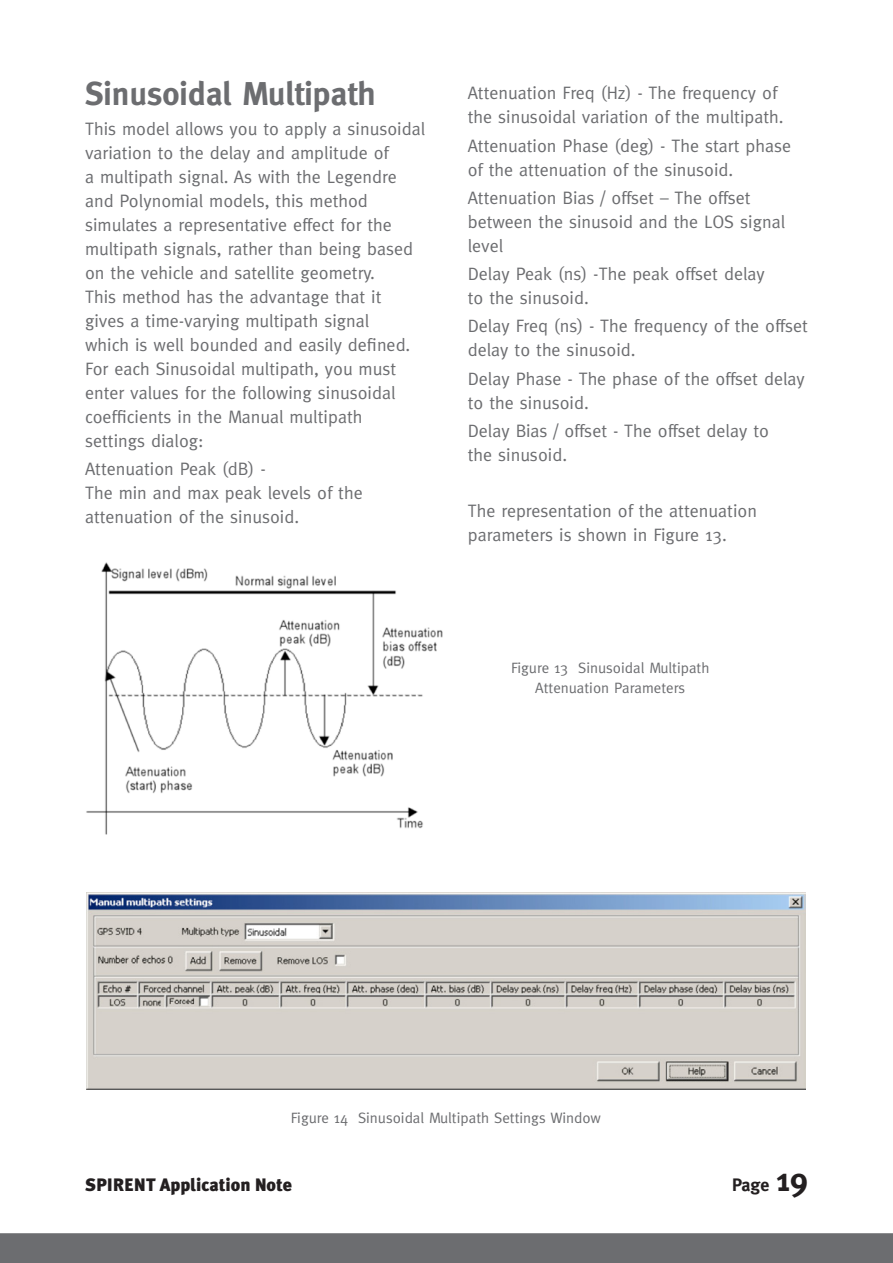
<style>
.page{position:relative;width:893px;height:1263px;background:#fff}
.page>*{position:absolute;margin:0;border:0;box-sizing:border-box;transform-origin:0 0}
.Grey_Header{font:700 33px "Meta";color:#6c6d70}
.Grey_Body_Text{font:18px/24px "Meta";color:#6c6d70}
.t1{font:900 18px "Meta Plus";color:#231f20}
.t2{font:700 18px "Meta";color:#231f20}
.Figure_Titles{font:15px/19.5px "Meta";color:#6c6d70;text-align:center}
.s1{font-size:33px}
</style>
<div class="page">
<div style="left:0;top:1233px;width:893px;height:30px;background:#6c6d70"></div>
<img style="left:86px;top:562px;width:357px;height:273px">
<img style="left:86px;top:892px;width:720px;height:198px">
<p class="Grey_Header" style="left:85px;top:74px;width:292px">Sinusoidal Multipath</p>
<p class="Grey_Body_Text" style="left:85px;top:116px;width:342px">This model allows you to apply a sinusoidal variation to the delay and amplitude of<br>a multipath signal. As with the Legendre and Polynomial models, this method simulates a representative effect for the multipath signals, rather than being based on the vehicle and satellite geometry.<br>This method has the advantage that it gives a time-varying multipath signal<br>which is well bounded and easily defined.<br>For each Sinusoidal multipath, you must enter values for the following sinusoidal coefficients in the Manual multipath settings dialog:</p>
<p class="Grey_Body_Text" style="left:85px;top:456px;width:279px">Attenuation Peak (dB) -<br>The min and max peak levels of the attenuation of the sinusoid.</p>
<p class="Grey_Body_Text" style="left:468px;top:81px;width:317px">Attenuation Freq (Hz) - The frequency of the sinusoidal variation of the multipath.</p>
<p class="Grey_Body_Text" style="left:468px;top:133px;width:325px">Attenuation Phase (deg) - The start phase of the attenuation of the sinusoid.</p>
<p class="Grey_Body_Text" style="left:468px;top:185px;width:319px">Attenuation Bias / offset – The offset between the sinusoid and the LOS signal level</p>
<p class="Grey_Body_Text" style="left:468px;top:262px;width:299px">Delay Peak (ns) -The peak offset delay to the sinusoid.</p>
<p class="Grey_Body_Text" style="left:468px;top:314px;width:342px">Delay Freq (ns) - The frequency of the offset delay to the sinusoid.</p>
<p class="Grey_Body_Text" style="left:468px;top:366px;width:339px">Delay Phase - The phase of the offset delay to the sinusoid.</p>
<p class="Grey_Body_Text" style="left:468px;top:418px;width:303px">Delay Bias / offset - The offset delay to the sinusoid.</p>
<p class="Grey_Body_Text" style="left:468px;top:499px;width:291px">The representation of the attenuation parameters is shown in Figure 13.</p>
<p class="Figure_Titles" style="left:511px;top:658px;width:200px">Figure 13 Sinusoidal Multipath<br>Attenuation Parameters</p>
<p class="Figure_Titles" style="left:291px;top:1108px;width:312px">Figure 14 Sinusoidal Multipath Settings Window</p>
<p class="t1" style="left:85px;top:1174px;width:208px">SPIRENT Application Note</p>
<p class="t2" style="left:732px;top:1174px;width:77px">Page <span class="s1">19</span></p>
</div>
